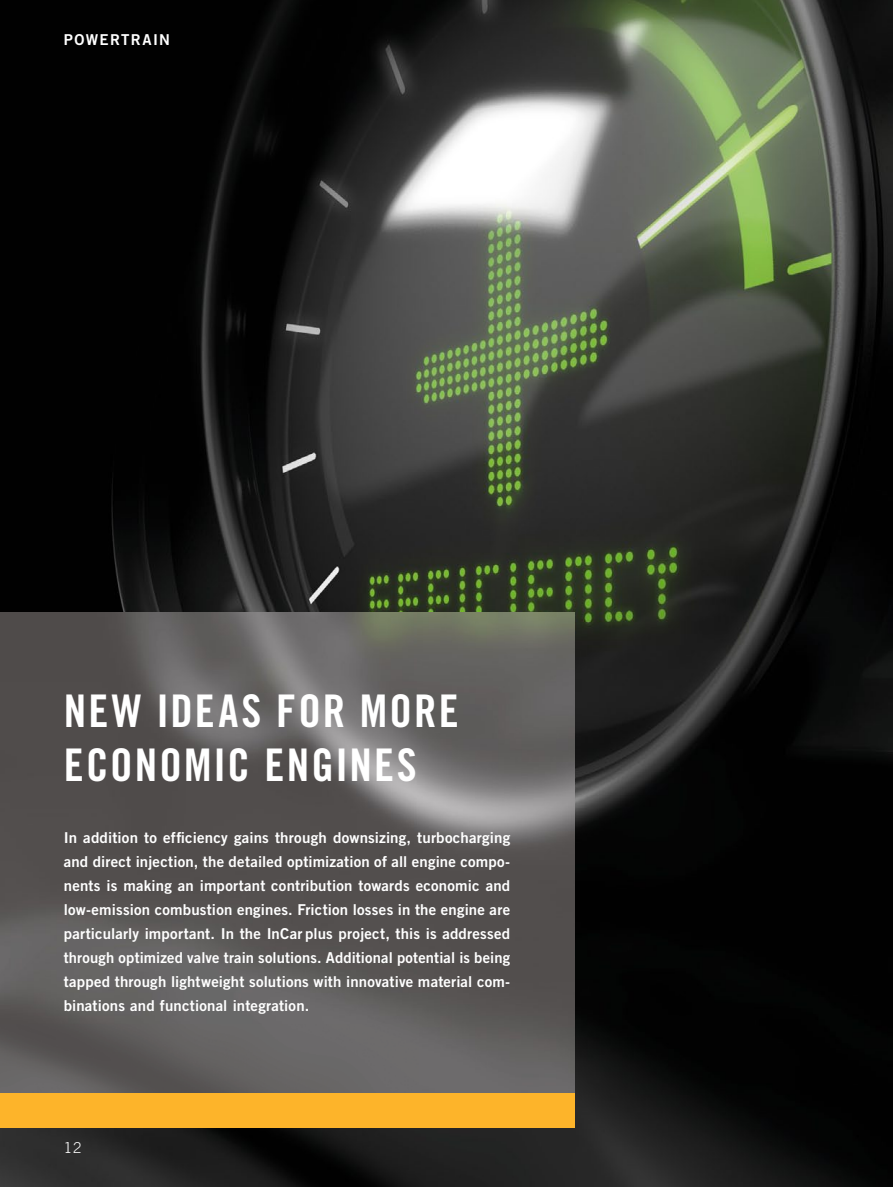
<style>
.page{position:relative;width:893px;height:1187px;background:#fff}
.page>*{position:absolute;margin:0;border:0;box-sizing:border-box;transform-origin:0 0}
.t1{font:45px/54px "Trade Gothic LT Std Bd Cn 20";letter-spacing:.045em;color:#fff}
.t2{font:15px/24px "Trade Gothic LT Std Bd 2";letter-spacing:.015em;color:#fff;text-align:justify}
.t3{font:15px "Trade Gothic LT Std Bd 2";letter-spacing:.085em;color:#fff}
.t4{font:300 15px "Trade Gothic LT Std";color:#fff}
</style>
<div class="page">
<img style="left:0;top:0;width:893px;height:1186px">
<img style="left:0;top:612px;width:574px;height:516px">
<div style="left:0;top:1092px;width:574px;height:35px;background:#fdb42a"></div>
<p class="t3" style="left:64px;top:30px;width:108px">POWERTRAIN</p>
<h1 class="t1" style="left:64px;top:683px;width:397px">NEW IDEAS FOR MORE<br>ECONOMIC ENGINES</h1>
<p class="t2" style="left:64px;top:825px;width:448px">In addition to efficiency gains through downsizing, turbocharging and direct injection, the detailed optimization of all engine compo&shy;nents is making an important contribution towards economic and low-emission combustion engines. Friction losses in the engine are particularly important. In the InCar plus project, this is addressed through optimized valve train solutions. Additional potential is being tapped through lightweight solutions with innovative material com&shy;binations and functional integration.</p>
<p class="t4" style="left:64px;top:1138px;width:19px">12</p>
</div>
